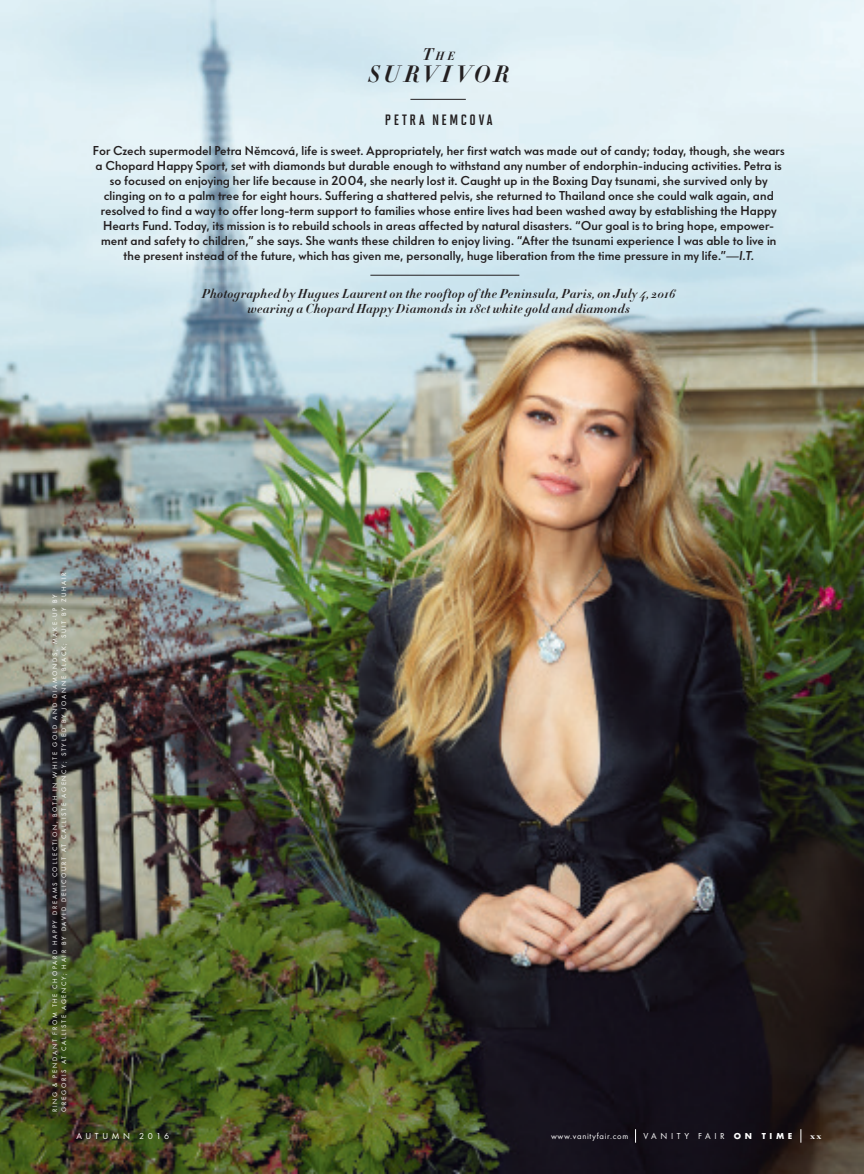
<style>
.page{position:relative;width:864px;height:1174px;background:#fff}
.page>*{position:absolute;margin:0;border:0;box-sizing:border-box;transform-origin:0 0}
.Futura_caption_box{font:23.25px "Didot HTF B11 Bold Ital";letter-spacing:.14em;color:#231f20}
.Futura_caption_box-2{font:700 15px "Solano Gothic MVB";letter-spacing:.18em;color:#231f20}
.Futura_caption_box-3{font:500 12.75px/15px "VF Sans";color:#231f20;text-align:center}
.Futura_caption_box-4{font:12.75px/15px "Didot HTF B11 Bold Ital";letter-spacing:.015em;color:#231f20;text-align:center}
.Futura_caption_box-5{font:11.7px "Didot HTF B11 Bold Ital";color:#231f20}
.t1{font:700 9.3px "Bodoni BT";color:#fff}
.t2{font:9px "Futura";letter-spacing:.4em;color:#fff}
.t3{font:8.7px "Futura";letter-spacing:.08em;color:#fff}
.A__GUTTER_CREDIT{font:6.75px/8.9px "Futura";letter-spacing:.25em;color:#fff}
.s1{font-size:16.65px}
.s2{font-style:italic}
.s3{font-family:"Futura Bld"}
</style>
<div class="page">
<img style="left:0;top:0;width:863px;height:1174px">
<hr style="left:410px;top:99px;width:55px;height:1px;background:#231f20">
<hr style="left:370px;top:275px;width:149px;height:1px;background:#231f20">
<svg style="left:800px;top:1129px;width:1px;height:13px"></svg>
<svg style="left:635px;top:1129px;width:1px;height:13px"></svg>
<p class="Futura_caption_box-5" style="left:422px;top:48px;width:34px"><span class="s1">T</span>he</p>
<p class="Futura_caption_box" style="left:368px;top:59px;width:143px">SURVIVOR</p>
<p class="Futura_caption_box-2" style="left:385px;top:111px;width:109px">PETRA NEMCOVA</p>
<p class="Futura_caption_box-3" style="left:93px;top:143px;width:693px">For Czech supermodel Petra Nemcová, life is sweet. Appropriately, her first watch was made out of candy; today, though, she wears a Chopard Happy Sport, set with diamonds but durable enough to withstand any number of endorphin-inducing activities. Petra is so focused on enjoying her life because in 2004, she nearly lost it. Caught up in the Boxing Day tsunami, she survived only by clinging on to a palm tree for eight hours. Suffering a shattered pelvis, she returned to Thailand once she could walk again, and resolved to find a way to offer long-term support to families whose entire lives had been washed away by establishing the Happy Hearts Fund. Today, its mission is to rebuild schools in areas affected by natural disasters. “Our goal is to bring hope, empower&shy;ment and safety to children,” she says. She wants these children to enjoy living. “After the tsunami experience I was able to live in the present instead of the future, which has given me, personally, huge liberation from the time pressure in my life.”<span class="s2">—I.T.</span></p>
<p class="Futura_caption_box-3" style="left:255px;top:143px;width:7px">ˇ</p>
<p class="Futura_caption_box-4" style="left:202px;top:287px;width:475px">Photographed by Hugues Laurent on the rooftop of the Peninsula, Paris, on July 4, 2016 wearing a Chopard Happy Diamonds in 18ct white gold and diamonds</p>
<p class="A__GUTTER_CREDIT" style="left:51px;top:1111px;width:541px;rotate:-90deg">RING &amp; PENDANT FROM THE CHOPARD HAPPY DREAMS COLLECTION, BOTH IN WHITE GOLD AND DIAMONDS; MAKE-UP BY<br>GREGORIS AT CALLISTE AGENCY; HAIR BY DAVID DELICOURT AT CALLISTE AGENCY; STYLED BY JOANNE BLACK; SUIT BY ZUHAIR</p>
<p class="t2" style="left:76px;top:1129px;width:94px">AUTUMN 2016</p>
<p class="t3" style="left:550px;top:1130px;width:79px">www.vanityfair.com</p>
<p class="t2" style="left:643px;top:1129px;width:150px">VANITY FAIR <span class="s3">ON TIME</span></p>
<p class="t1" style="left:809px;top:1130px;width:13px">xx</p>
</div>
